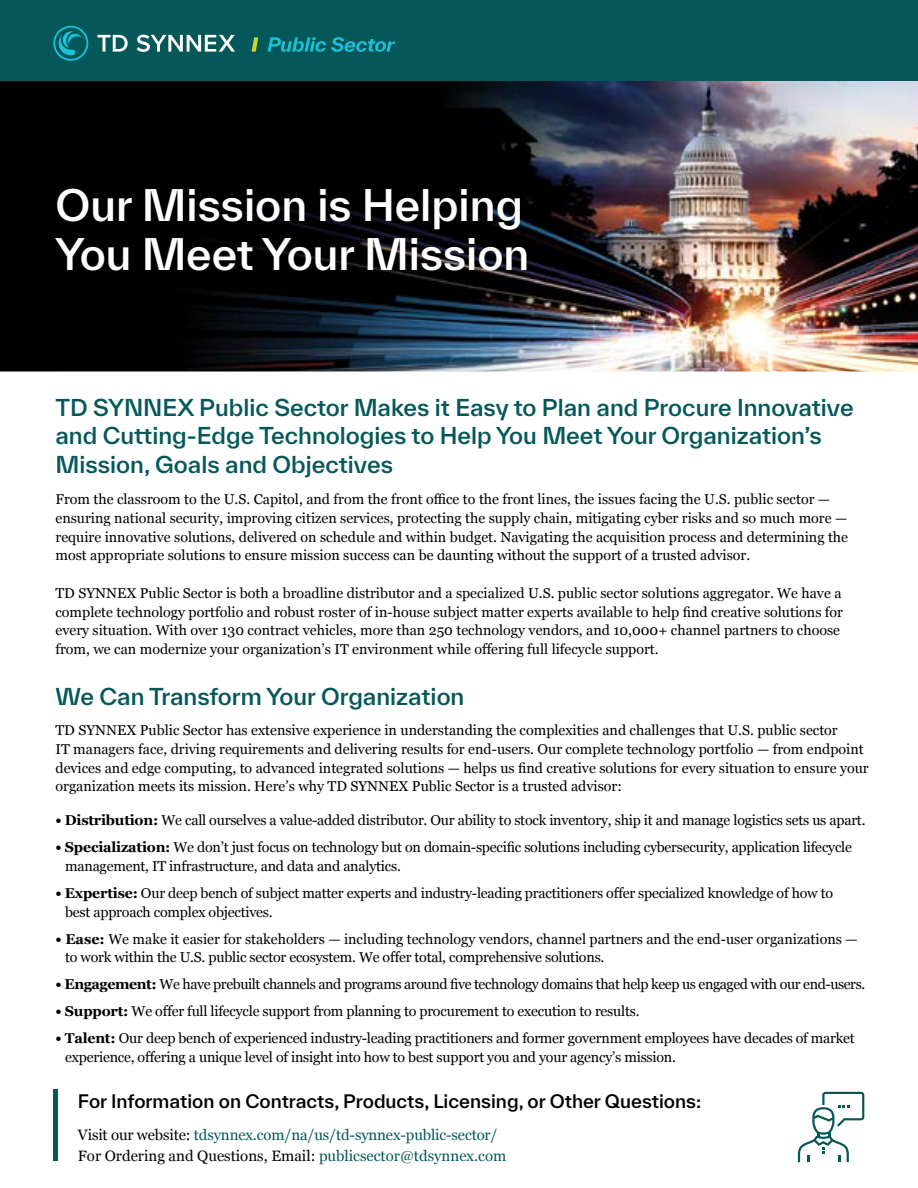
<style>
.page{position:relative;width:918px;height:1188px;background:#fff}
.page>*{position:absolute;margin:0;border:0;box-sizing:border-box;transform-origin:0 0}
.t1{font:500 42px/49.5px "TWK Everett";color:#fff}
.t2{font:500 22.5px/28.5px "TWK Everett";color:#05585a}
.t3{font:500 18px "TWK Everett";color:#000}
.t4{font:15px/21px "Georgia";color:#05585a}
.t5{font:14.25px/18.8px "Georgia";color:#000}
.t6{font:14.25px "Georgia";letter-spacing:-.03em;color:#000}
.s1{font-weight:700}
.s2{color:#000}
</style>
<div class="page">
<img style="left:0;top:81px;width:918px;height:291px">
<div style="left:0;top:0;width:918px;height:81px;background:#05585a"></div>
<svg style="left:53px;top:26px;width:35px;height:35px"></svg>
<svg style="left:98px;top:35px;width:30px;height:17px"></svg>
<svg style="left:137px;top:35px;width:98px;height:17px"></svg>
<svg style="left:267px;top:37px;width:128px;height:15px"></svg>
<svg style="left:252px;top:37px;width:6px;height:15px"></svg>
<svg style="left:798px;top:1092px;width:66px;height:70px"></svg>
<div style="left:53px;top:1090px;width:5px;height:71px;background:#05585a"></div>
<h1 class="t1" style="left:56px;top:179px;width:475px">Our Mission is Helping<br>You Meet Your Mission</h1>
<h2 class="t2" style="left:56px;top:393px;width:800px">TD SYNNEX Public Sector Makes it Easy to Plan and Procure Innovative and Cutting-Edge Technologies to Help You Meet Your Organization’s<br>Mission, Goals and Objectives</h2>
<p class="t5" style="left:56px;top:489px;width:794px">From the classroom to the U.S. Capitol, and from the front office to the front lines, the issues facing the U.S. public sector — ensuring national security, improving citizen services, protecting the supply chain, mitigating cyber risks and so much more — require innovative solutions, delivered on schedule and within budget. Navigating the acquisition process and determining the most appropriate solutions to ensure mission success can be daunting without the support of a trusted advisor.</p>
<p class="t5" style="left:56px;top:583px;width:789px">TD SYNNEX Public Sector is both a broadline distributor and a specialized U.S. public sector solutions aggregator. We have a complete technology portfolio and robust roster of in-house subject matter experts available to help find creative solutions for every situation. With over 130 contract vehicles, more than 250 technology vendors, and 10,000+ channel partners to choose from, we can modernize your organization’s IT environment while offering full lifecycle support.</p>
<h2 class="t2" style="left:56px;top:682px;width:411px">We Can Transform Your Organization</h2>
<p class="t5" style="left:56px;top:720px;width:815px">TD SYNNEX Public Sector has extensive experience in understanding the complexities and challenges that U.S. public sector<br>IT managers face, driving requirements and delivering results for end-users. Our complete technology portfolio — from endpoint devices and edge computing, to advanced integrated solutions — helps us find creative solutions for every situation to ensure your organization meets its mission. Here’s why TD SYNNEX Public Sector is a trusted advisor:</p>
<p class="t5" style="left:56px;top:810px;width:812px"><span class="s1">• Distribution:</span> We call ourselves a value-added distributor. Our ability to stock inventory, ship it and manage logistics sets us apart.</p>
<p class="t5" style="left:65px;top:837px;width:788px;text-indent:-10px"><span class="s1">• Specialization:</span> We don’t just focus on technology but on domain-specific solutions including cybersecurity, application lifecycle management, IT infrastructure, and data and analytics.</p>
<p class="t5" style="left:65px;top:883px;width:769px;text-indent:-10px"><span class="s1">• Expertise:</span> Our deep bench of subject matter experts and industry-leading practitioners offer specialized knowledge of how to best approach complex objectives.</p>
<p class="t5" style="left:65px;top:929px;width:794px;text-indent:-10px"><span class="s1">• Ease:</span> We make it easier for stakeholders — including technology vendors, channel partners and the end-user organizations — to work within the U.S. public sector ecosystem. We offer total, comprehensive solutions.</p>
<p class="t6" style="left:56px;top:974px;width:811px"><span class="s1">• Engagement:</span> We have prebuilt channels and programs around five technology domains that help keep us engaged with our end-users.</p>
<p class="t5" style="left:56px;top:1001px;width:586px"><span class="s1">• Support:</span> We offer full lifecycle support from planning to procurement to execution to results.</p>
<p class="t5" style="left:65px;top:1028px;width:791px;text-indent:-10px"><span class="s1">• Talent:</span> Our deep bench of experienced industry-leading practitioners and former government employees have decades of market experience, offering a unique level of insight into how to best support you and your agency’s mission.</p>
<p class="t3" style="left:78px;top:1088px;width:625px">For Information on Contracts, Products, Licensing, or Other Questions:</p>
<p class="t4" style="left:78px;top:1123px;width:430px"><span class="s2">Visit our website:</span> tdsynnex.com/na/us/td-synnex-public-sector/<br><span class="s2">For Ordering and Questions, Email:</span> publicsector@tdsynnex.com</p>
</div>
